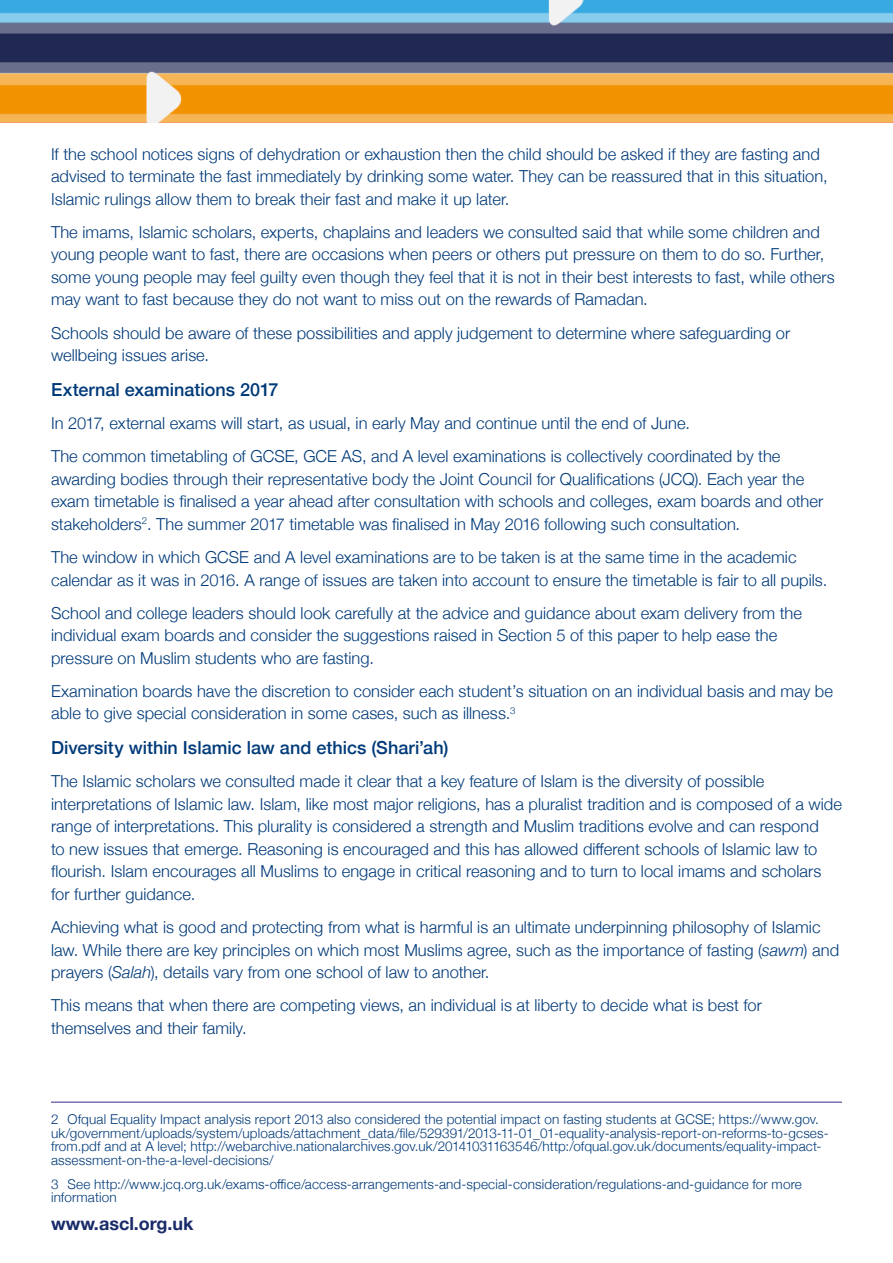
<style>
.page{position:relative;width:893px;height:1263px;background:#fff}
.page>*{position:absolute;margin:0;border:0;box-sizing:border-box;transform-origin:0 0}
.sub_heading{font:500 18px "Helvetica Neue";color:#003a79}
.t1{font:700 18px "Helvetica Neue";color:#192b68}
.main_text_NO_INDENT{font:300 16.5px/22.5px "Helvetica Neue";letter-spacing:.005em;color:#003a79}
.Footnote_text{font:300 13.5px/13.5px "Helvetica Neue";letter-spacing:.01em;color:#003a79}
.s1{font-style:italic}
</style>
<div class="page">
<img style="left:0;top:0;width:893px;height:123px">
<hr style="left:51px;top:1101px;width:791px;height:2px;background:#7c6fb0">
<p class="main_text_NO_INDENT" style="left:51px;top:142px;width:778px">If the school notices signs of dehydration or exhaustion then the child should be asked if they are fasting and advised to terminate the fast immediately by drinking some water. They can be reassured that in this situation,<br>Islamic rulings allow them to break their fast and make it up later.</p>
<p class="main_text_NO_INDENT" style="left:51px;top:220px;width:785px">The imams, Islamic scholars, experts, chaplains and leaders we consulted said that while some children and young people want to fast, there are occasions when peers or others put pressure on them to do so. Further, some young people may feel guilty even though they feel that it is not in their best interests to fast, while others may want to fast because they do not want to miss out on the rewards of Ramadan.</p>
<p class="main_text_NO_INDENT" style="left:51px;top:321px;width:741px">Schools should be aware of these possibilities and apply judgement to determine where safeguarding or wellbeing issues arise.</p>
<p class="sub_heading" style="left:51px;top:375px;width:229px">External examinations 2017</p>
<p class="main_text_NO_INDENT" style="left:51px;top:411px;width:640px">In 2017, external exams will start, as usual, in early May and continue until the end of June.</p>
<p class="main_text_NO_INDENT" style="left:51px;top:444px;width:774px">The common timetabling of GCSE, GCE AS, and A level examinations is collectively coordinated by the awarding bodies through their representative body the Joint Council for Qualifications (JCQ). Each year the exam timetable is finalised a year ahead after consultation with schools and colleges, exam boards and other stakeholders<sup>2</sup>. The summer 2017 timetable was finalised in May 2016 following such consultation.</p>
<p class="main_text_NO_INDENT" style="left:51px;top:545px;width:778px">The window in which GCSE and A level examinations are to be taken is at the same time in the academic calendar as it was in 2016. A range of issues are taken into account to ensure the timetable is fair to all pupils.</p>
<p class="main_text_NO_INDENT" style="left:51px;top:601px;width:753px">School and college leaders should look carefully at the advice and guidance about exam delivery from the individual exam boards and consider the suggestions raised in Section 5 of this paper to help ease the pressure on Muslim students who are fasting.</p>
<p class="main_text_NO_INDENT" style="left:51px;top:679px;width:783px">Examination boards have the discretion to consider each student’s situation on an individual basis and may be able to give special consideration in some cases, such as illness.<sup>3</sup></p>
<p class="sub_heading" style="left:51px;top:733px;width:399px">Diversity within Islamic law and ethics (Shari’ah)</p>
<p class="main_text_NO_INDENT" style="left:51px;top:769px;width:792px">The Islamic scholars we consulted made it clear that a key feature of Islam is the diversity of possible interpretations of Islamic law. Islam, like most major religions, has a pluralist tradition and is composed of a wide range of interpretations. This plurality is considered a strength and Muslim traditions evolve and can respond<br>to new issues that emerge. Reasoning is encouraged and this has allowed different schools of Islamic law to flourish. Islam encourages all Muslims to engage in critical reasoning and to turn to local imams and scholars for further guidance.</p>
<p class="main_text_NO_INDENT" style="left:51px;top:915px;width:790px">Achieving what is good and protecting from what is harmful is an ultimate underpinning philosophy of Islamic law. While there are key principles on which most Muslims agree, such as the importance of fasting (<span class="s1">sawm</span>) and prayers (<span class="s1">Salah</span>), details vary from one school of law to another.</p>
<p class="main_text_NO_INDENT" style="left:51px;top:993px;width:712px">This means that when there are competing views, an individual is at liberty to decide what is best for themselves and their family.</p>
<p class="Footnote_text" style="left:51px;top:1112px;width:779px">2 Ofqual Equality Impact analysis report 2013 also considered the potential impact on fasting students at GCSE; https://www.gov. uk/government/uploads/system/uploads/attachment_data/file/529391/2013-11-01_01-equality-analysis-report-on-reforms-to-gcses&shy;from.pdf and at A level; http://webarchive.nationalarchives.gov.uk/20141031163546/http:/ofqual.gov.uk/documents/equality-impact&shy;assessment-on-the-a-level-decisions/</p>
<p class="Footnote_text" style="left:51px;top:1176px;width:752px">3 See http://www.jcq.org.uk/exams-office/access-arrangements-and-special-consideration/regulations-and-guidance for more information</p>
<p class="t1" style="left:51px;top:1209px;width:144px">www.ascl.org.uk</p>
</div>
